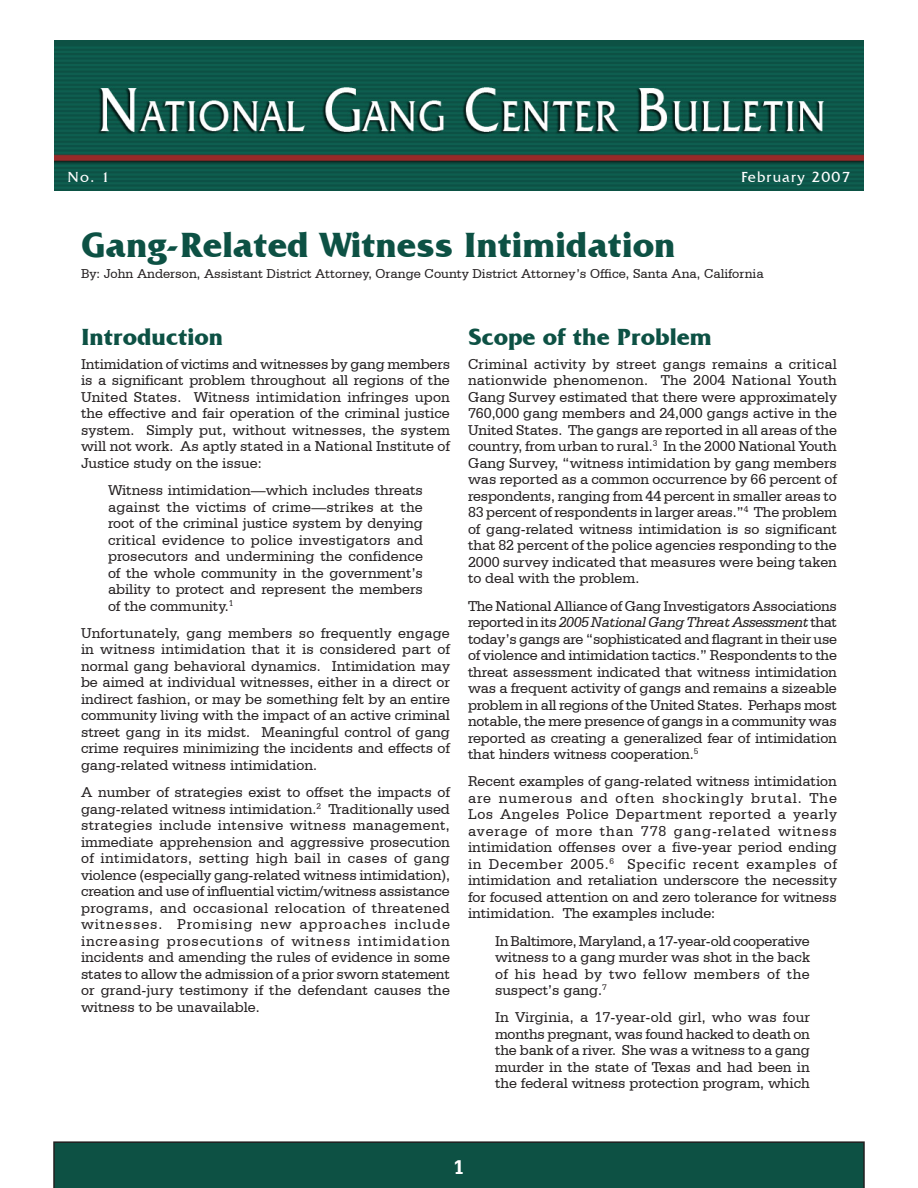
<style>
.page{position:relative;width:918px;height:1188px;background:#fff}
.page>*{position:absolute;margin:0;border:0;box-sizing:border-box;transform-origin:0 0}
.t1{font:700 36px "Friz Quadrata IT Cby BT";color:#0d5144}
.subhead{font:700 24px "Friz Quadrata IT Cby BT";color:#0d5144}
.body_text{font:15px/16.5px "Serifa BT";color:#231f20;text-align:justify}
.indented_body_text{font:15px/16.5px "Serifa BT";color:#231f20;text-align:justify}
.t2{font:15px "Friz Quadrata IT Cby BT";letter-spacing:.075em;color:#fff}
.author{font:13.5px "Serifa BT";color:#231f20}
.s1{font-style:italic}
</style>
<div class="page">
<div style="left:54px;top:40px;width:810px;height:150px;background:#0d5144"></div>
<img style="left:54px;top:47px;width:810px;height:142px">
<div style="left:53px;top:1141px;width:812px;height:47px;background:#0d5144"></div>
<p class="t2" style="left:68px;top:167px;width:44px">No. 1</p>
<p class="t2" style="left:741px;top:167px;width:111px">February 2007</p>
<p class="t1" style="left:81px;top:222px;width:596px">Gang-Related Witness Intimidation</p>
<p class="author" style="left:81px;top:266px;width:684px">By: John Anderson, Assistant District Attorney, Orange County District Attorney’s Office, Santa Ana, California</p>
<p class="subhead" style="left:81px;top:323px;width:144px">Introduction</p>
<p class="body_text" style="left:81px;top:355px;width:371px">Intimidation of victims and witnesses by gang members is a significant problem throughout all regions of the United States. Witness intimidation infringes upon the effective and fair operation of the criminal justice system. Simply put, without witnesses, the system will not work. As aptly stated in a National Institute of Justice study on the issue:</p>
<p class="indented_body_text" style="left:108px;top:482px;width:317px">Witness intimidation—which includes threats against the victims of crime—strikes at the root of the criminal justice system by denying critical evidence to police investigators and prosecutors and undermining the confidence of the whole community in the government’s ability to protect and represent the members of the community.<sup>1</sup></p>
<p class="body_text" style="left:81px;top:624px;width:371px">Unfortunately, gang members so frequently engage in witness intimidation that it is considered part of normal gang behavioral dynamics. Intimidation may be aimed at individual witnesses, either in a direct or indirect fashion, or may be something felt by an entire community living with the impact of an active criminal street gang in its midst. Meaningful control of gang crime requires minimizing the incidents and effects of gang-related witness intimidation.</p>
<p class="body_text" style="left:81px;top:784px;width:371px">A number of strategies exist to offset the impacts of gang-related witness intimidation.<sup>2</sup> Traditionally used strategies include intensive witness management, immediate apprehension and aggressive prosecution of intimidators, setting high bail in cases of gang violence (especially gang-related witness intimidation), creation and use of influential victim/witness assistance programs, and occasional relocation of threatened witnesses. Promising new approaches include increasing prosecutions of witness intimidation incidents and amending the rules of evidence in some states to allow the admission of a prior sworn statement or grand-jury testimony if the defendant causes the witness to be unavailable.</p>
<p class="subhead" style="left:468px;top:323px;width:245px">Scope of the Problem</p>
<p class="body_text" style="left:468px;top:355px;width:371px">Criminal activity by street gangs remains a critical nationwide phenomenon. The 2004 National Youth Gang Survey estimated that there were approximately 760,000 gang members and 24,000 gangs active in the United States. The gangs are reported in all areas of the country, from urban to rural.<sup>3</sup> In the 2000 National Youth Gang Survey, “witness intimidation by gang members was reported as a common occurrence by 66 percent of respondents, ranging from 44 percent in smaller areas to 83 percent of respondents in larger areas.”<sup>4</sup> The problem of gang-related witness intimidation is so significant that 82 percent of the police agencies responding to the 2000 survey indicated that measures were being taken to deal with the problem.</p>
<p class="body_text" style="left:468px;top:597px;width:371px">The National Alliance of Gang Investigators Associations reported in its <span class="s1">2005 National Gang Threat Assessment</span> that today’s gangs are “sophisticated and flagrant in their use of violence and intimidation tactics.” Respondents to the threat assessment indicated that witness intimidation was a frequent activity of gangs and remains a sizeable problem in all regions of the United States. Perhaps most notable, the mere presence of gangs in a community was reported as creating a generalized fear of intimidation that hinders witness cooperation.<sup>5</sup></p>
<p class="body_text" style="left:468px;top:773px;width:371px">Recent examples of gang-related witness intimidation are numerous and often shockingly brutal. The Los Angeles Police Department reported a yearly average of more than 778 gang-related witness intimidation offenses over a five-year period ending in December 2005.<sup>6</sup> Specific recent examples of intimidation and retaliation underscore the necessity for focused attention on and zero tolerance for witness intimidation. The examples include:</p>
<p class="indented_body_text" style="left:495px;top:932px;width:316px">In Baltimore, Maryland, a 17-year-old cooperative witness to a gang murder was shot in the back of his head by two fellow members of the suspect’s gang.<sup>7</sup></p>
<p class="indented_body_text" style="left:495px;top:1009px;width:317px">In Virginia, a 17-year-old girl, who was four months pregnant, was found hacked to death on the bank of a river. She was a witness to a gang murder in the state of Texas and had been in the federal witness protection program, which</p>
</div>
